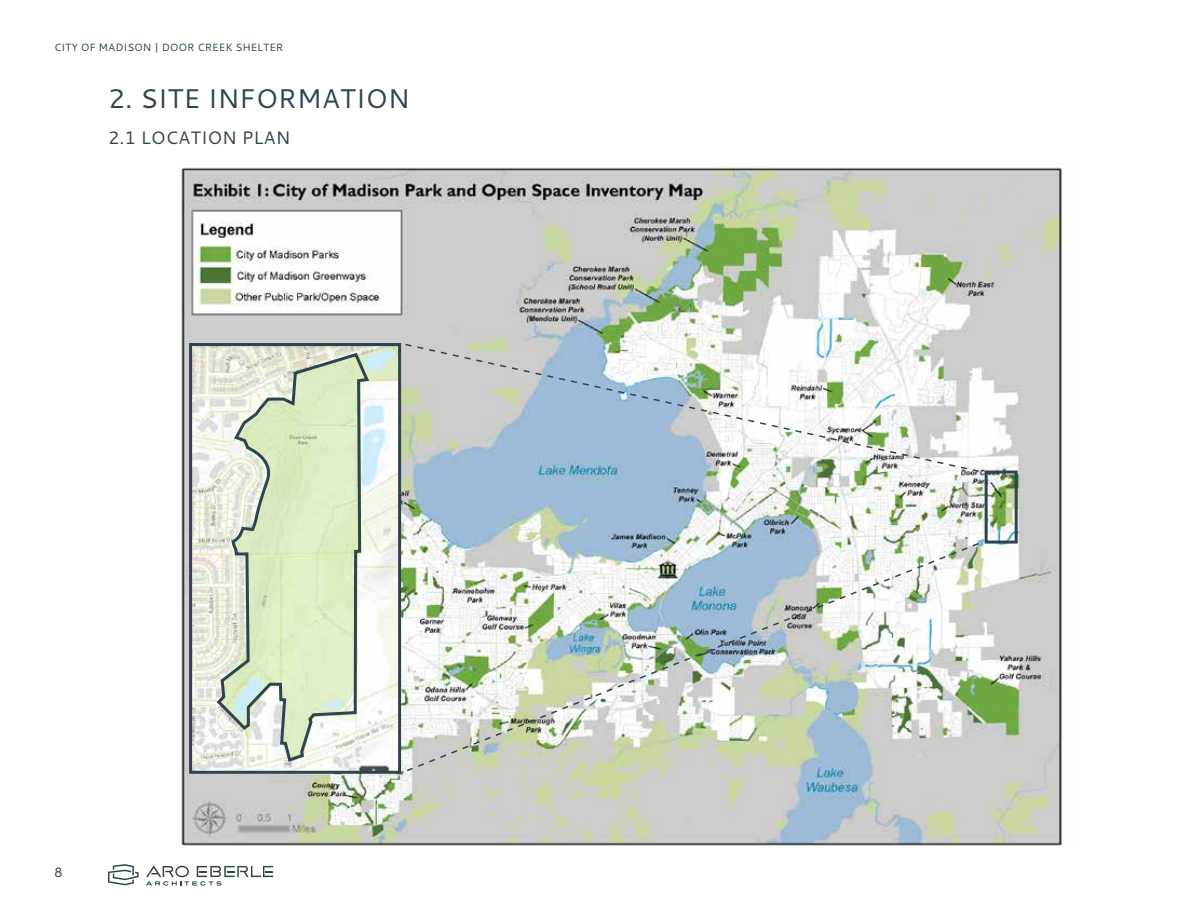
<style>
.page{position:relative;width:1188px;height:918px;background:#fff}
.page>*{position:absolute;margin:0;border:0;box-sizing:border-box;transform-origin:0 0}
.t1{font:27px "Cantarell";color:#2d4451}
.t2{font:18px "Cantarell";color:#2d4451}
.t3{font:13.5px "Cantarell";color:#2d4451}
.t4{font:10.5px "Cantarell";color:#2d4451}
</style>
<div class="page">
<svg style="left:146px;top:865px;width:127px;height:21px"></svg>
<svg style="left:108px;top:864px;width:31px;height:21px"></svg>
<img style="left:181px;top:164px;width:881px;height:684px">
<img style="left:193px;top:347px;width:204px;height:423px">
<div style="left:189px;top:343px;width:212px;height:431px;border:3px solid #2d4451"></div>
<svg style="left:215px;top:164px;width:156px;height:600px"></svg>
<div style="left:985px;top:471px;width:33px;height:73px;border:3px solid #2d4451"></div>
<svg style="left:404px;top:343px;width:577px;height:130px"></svg>
<img style="left:405px;top:542px;width:575px;height:231px">
<p class="t4" style="left:54px;top:40px;width:231px">CITY OF MADISON | DOOR CREEK SHELTER</p>
<h1 class="t1" style="left:108px;top:80px;width:303px">2. SITE INFORMATION</h1>
<h2 class="t2" style="left:108px;top:125px;width:184px">2.1 LOCATION PLAN</h2>
<p class="t3" style="left:54px;top:863px;width:10px">8</p>
</div>
